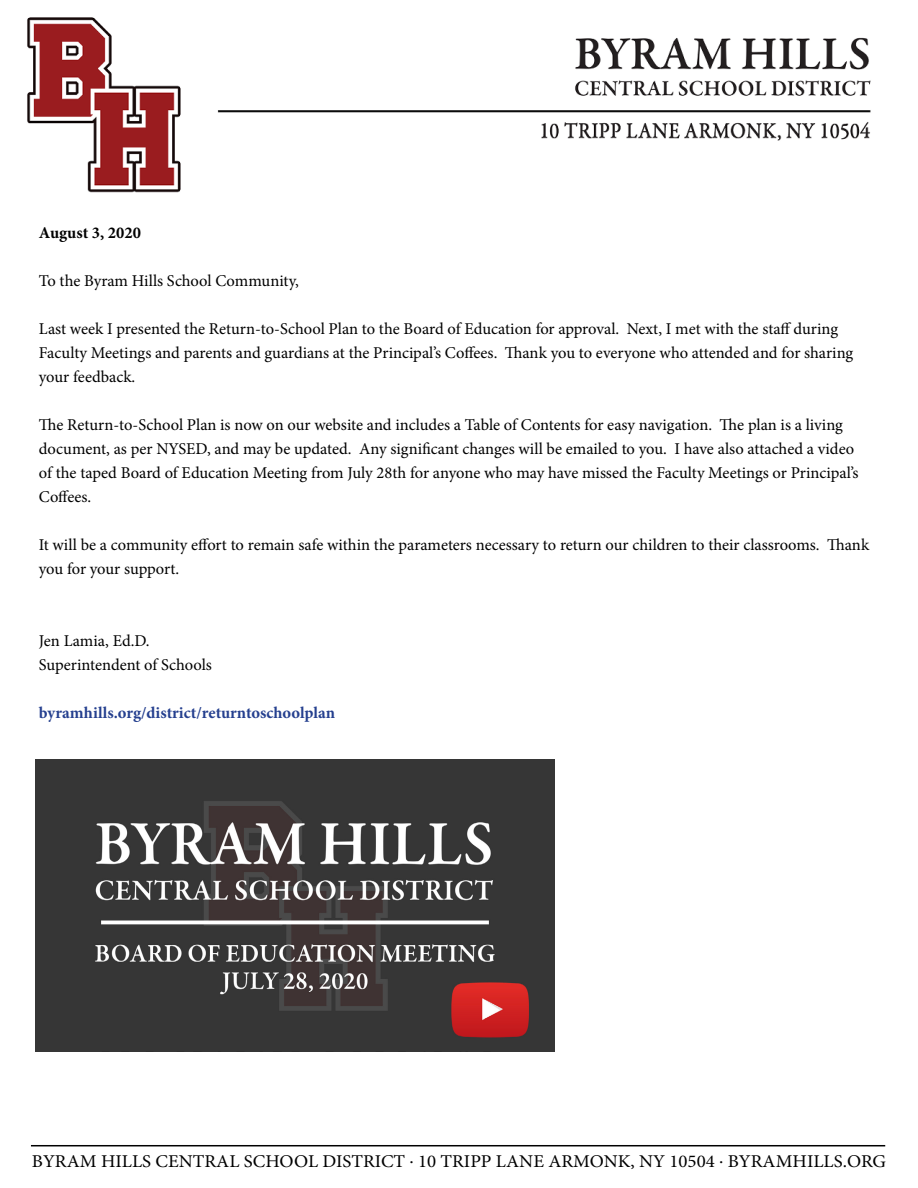
<style>
.page{position:relative;width:918px;height:1188px;background:#fff}
.page>*{position:absolute;margin:0;border:0;box-sizing:border-box;transform-origin:0 0}
.t1{font:18px "Minion Pro";color:#000;scale:1.05 1}
.t2{font:16.5px/24px "Minion Pro";letter-spacing:-.005em;color:#000}
.t3{font:700 16.5px "Minion Pro";color:#25408f}
.t4{font:700 16.5px "Minion Pro";color:#000}
</style>
<div class="page">
<img style="left:27px;top:17px;width:859px;height:1130px">
<img style="left:36px;top:760px;width:518px;height:292px">
<hr style="left:31px;top:1145px;width:854px;height:1px;background:#000">
<p class="t4" style="left:39px;top:222px;width:104px">August 3, 2020</p>
<p class="t2" style="left:39px;top:269px;width:261px">To the Byram Hills School Community,</p>
<p class="t2" style="left:39px;top:317px;width:816px">Last week I presented the Return-to-School Plan to the Board of Education for approval. Next, I met with the staff during<br>Faculty Meetings and parents and guardians at the Principal’s Coffees. Thank you to everyone who attended and for sharing your feedback.</p>
<p class="t2" style="left:39px;top:413px;width:821px">The Return-to-School Plan is now on our website and includes a Table of Contents for easy navigation. The plan is a living document, as per NYSED, and may be updated. Any significant changes will be emailed to you. I have also attached a video of the taped Board of Education Meeting from July 28th for anyone who may have missed the Faculty Meetings or Principal’s Coffees.</p>
<p class="t2" style="left:39px;top:533px;width:832px">It will be a community effort to remain safe within the parameters necessary to return our children to their classrooms. Thank you for your support.</p>
<p class="t2" style="left:39px;top:629px;width:174px">Jen Lamia, Ed.D.<br>Superintendent of Schools</p>
<p class="t3" style="left:39px;top:702px;width:298px">byramhills.org/district/returntoschoolplan</p>
<p class="t1" style="left:32px;top:1150px;width:815px">BYRAM HILLS CENTRAL SCHOOL DISTRICT . 10 TRIPP LANE ARMONK, NY 10504 . BYRAMHILLS.ORG</p>
</div>
